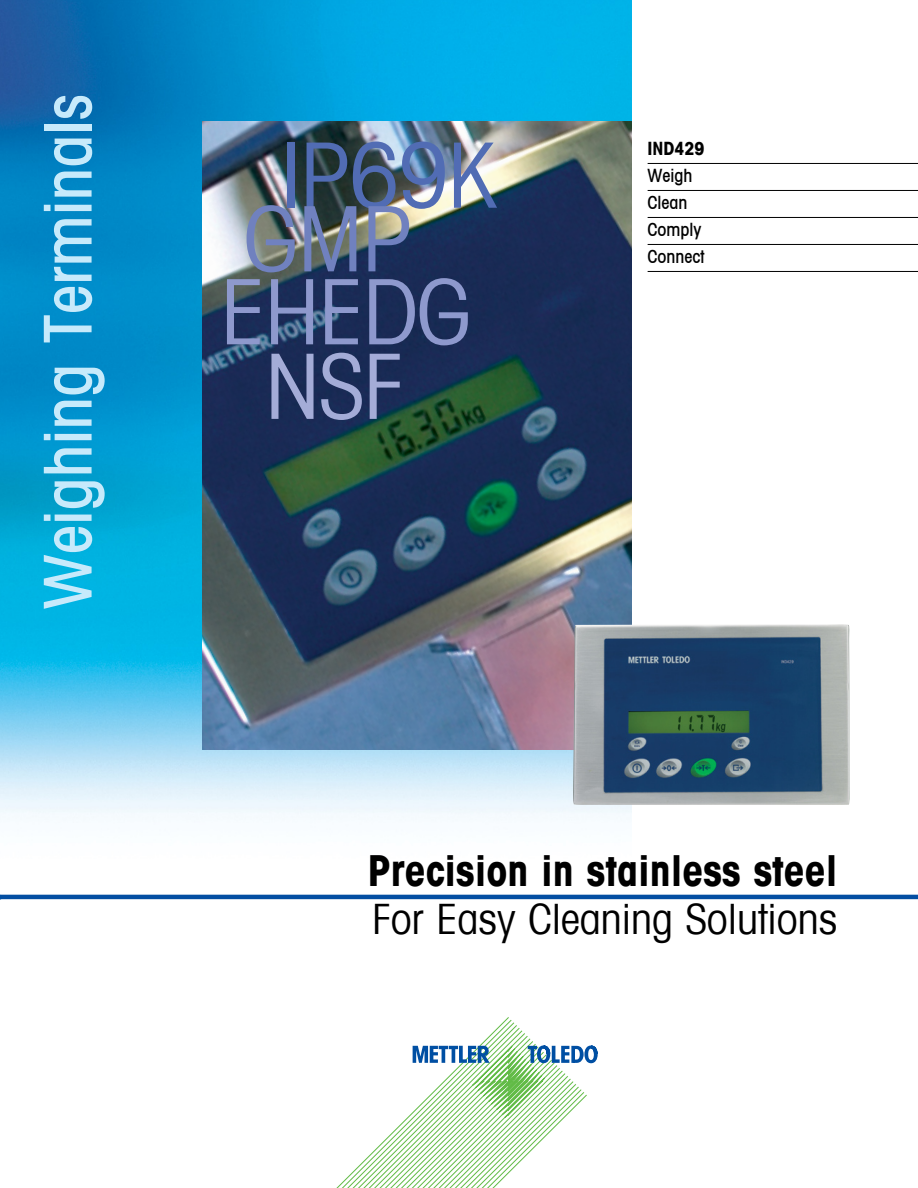
<style>
.page{position:relative;width:918px;height:1188px;background:#fff}
.page>*{position:absolute;margin:0;border:0;box-sizing:border-box;transform-origin:0 0}
.t1{font:condensed 90px "Avant Garde";letter-spacing:-.01em;color:#516cb4}
.t2{font:condensed 90px "Avant Garde";letter-spacing:-.01em;color:#8e99cd}
.t3{font:condensed 90px "Avant Garde";color:#7081bf}
.t4{font:condensed 90px "Avant Garde";color:#a4acd7}
.t5{font:500 condensed 66px "Avant Garde";color:#c7eafb}
.t6{font:700 condensed 42px "Avant Garde";color:#000}
.t7{font:condensed 42px "Avant Garde";color:#000}
.t8{font:500 condensed 18px/27px "Avant Garde";color:#000}
.t9{font:700 condensed 18px "Avant Garde";color:#000}
</style>
<div class="page">
<hr style="left:0;top:895px;width:918px;height:4px;background:#034ea2">
<svg style="left:336px;top:1017px;width:228px;height:171px"></svg>
<svg style="left:413px;top:1045px;width:185px;height:73px"></svg>
<img style="left:0;top:0;width:631px;height:819px">
<hr style="left:648px;top:163px;width:270px;height:1px;background:#000">
<hr style="left:648px;top:190px;width:270px;height:1px;background:#000">
<hr style="left:648px;top:217px;width:270px;height:1px;background:#000">
<hr style="left:648px;top:244px;width:270px;height:1px;background:#000">
<hr style="left:648px;top:271px;width:270px;height:1px;background:#000">
<img style="left:203px;top:122px;width:428px;height:627px">
<img style="left:573px;top:624px;width:277px;height:181px">
<h2 class="t5" style="left:27px;top:609px;width:517px;rotate:-90deg">Weighing Terminals</h2>
<h1 class="t1" style="left:281px;top:120px;width:218px">IP69K</h1>
<h1 class="t3" style="left:244px;top:183px;width:170px">GMP</h1>
<h1 class="t2" style="left:220px;top:256px;width:253px">EHEDG</h1>
<h1 class="t4" style="left:265px;top:331px;width:140px">NSF</h1>
<p class="t9" style="left:648px;top:137px;width:59px">IND429</p>
<p class="t8" style="left:648px;top:161px;width:58px">Weigh<br>Clean<br>Comply<br>Connect</p>
<p class="t6" style="left:367px;top:844px;width:472px">Precision in stainless steel</p>
<p class="t7" style="left:372px;top:893px;width:467px">For Easy Cleaning Solutions</p>
</div>
